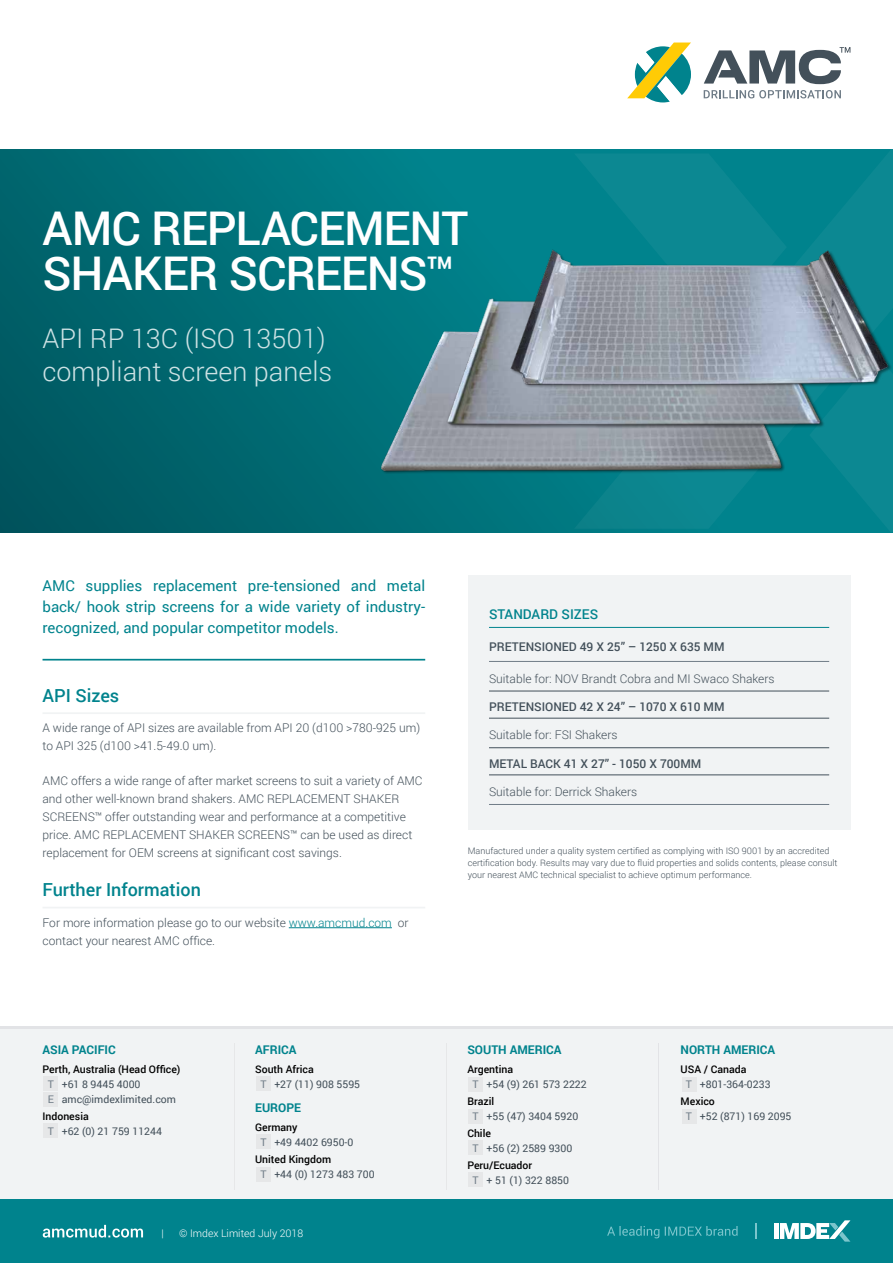
<style>
.page{position:relative;width:893px;height:1263px;background:#fff}
.page>*{position:absolute;margin:0;border:0;box-sizing:border-box;transform-origin:0 0}
.t1{font:500 46.5px/45px "Roboto";letter-spacing:-.02em;color:#fff}
.t2{font:300 27px/33px "Roboto";color:#cde2e4}
.t3{font:500 18px "Roboto";color:#00838d}
.t4{font:15px/21.3px "Roboto";color:#00838d;text-align:justify}
.t5{font:500 13.5px "Roboto";color:#00838d}
.t6{font:300 12px/18px "Roboto";color:#43505a}
.t7{font:500 12px "Roboto";color:#43505a}
.t8{font:700 12px "Roboto";color:#00838d}
.t9{font:10.5px/15px "Roboto";color:#43505a}
.t10{font:300 10.5px "Roboto";color:#fff}
.t11{font:500 10.5px "Roboto";color:#000}
.t12{font:300 9px/12px "Roboto";color:#43505a}
.s1{color:#00838d}
.s2{font-weight:500;color:#000}
.s3{color:#6f7c87}
</style>
<div class="page">
<svg style="left:704px;top:90px;width:137px;height:8px"></svg>
<svg style="left:627px;top:43px;width:64px;height:60px"></svg>
<svg style="left:704px;top:47px;width:146px;height:37px"></svg>
<hr style="left:0;top:1027px;width:893px;height:3px;background:#e2e3e6">
<div style="left:0;top:1030px;width:893px;height:170px;background:#f1f3f4"></div>
<div style="left:682px;top:1077px;width:14px;height:14px;background:#e6e7e8"></div>
<div style="left:682px;top:1109px;width:14px;height:15px;background:#e6e7e8"></div>
<div style="left:43px;top:1076px;width:15px;height:15px;background:#e6e7e8"></div>
<div style="left:43px;top:1123px;width:15px;height:15px;background:#e6e7e8"></div>
<div style="left:256px;top:1134px;width:15px;height:15px;background:#e6e7e8"></div>
<div style="left:43px;top:1092px;width:15px;height:15px;background:#e6e7e8"></div>
<div style="left:256px;top:1076px;width:15px;height:15px;background:#e6e7e8"></div>
<div style="left:256px;top:1167px;width:15px;height:15px;background:#e6e7e8"></div>
<div style="left:468px;top:1172px;width:15px;height:15px;background:#e6e7e8"></div>
<div style="left:468px;top:1140px;width:15px;height:15px;background:#e6e7e8"></div>
<div style="left:468px;top:1108px;width:15px;height:15px;background:#e6e7e8"></div>
<div style="left:468px;top:1077px;width:15px;height:14px;background:#e6e7e8"></div>
<div style="left:0;top:1200px;width:893px;height:63px;background:#00838d"></div>
<svg style="left:755px;top:1223px;width:1px;height:16px"></svg>
<svg style="left:607px;top:1226px;width:131px;height:12px"></svg>
<hr style="left:774px;top:1223px;width:4px;height:16px;background:#fff">
<svg style="left:780px;top:1220px;width:70px;height:21px"></svg>
<hr style="left:658px;top:1043px;width:1px;height:146px;background:#e2e3e6">
<hr style="left:446px;top:1043px;width:1px;height:146px;background:#e6e7e8">
<hr style="left:234px;top:1043px;width:1px;height:146px;background:#e6e7e8">
<svg style="left:43px;top:1225px;width:100px;height:12px"></svg>
<hr style="left:43px;top:659px;width:382px;height:1px;background:#00838d">
<hr style="left:43px;top:712px;width:382px;height:2px;background:#f1f3f4">
<hr style="left:43px;top:907px;width:382px;height:1px;background:#f1f3f4">
<hr style="left:289px;top:927px;width:103px;height:1px;background:#00838d">
<div style="left:0;top:150px;width:893px;height:382px;background:linear-gradient(to right,#006068,#008d97)"></div>
<svg style="left:574px;top:149px;width:319px;height:380px;background:#05848d"></svg>
<svg style="left:809px;top:392px;width:84px;height:139px;background:#078690"></svg>
<svg style="left:574px;top:153px;width:213px;height:86px;background:#078690"></svg>
<div style="left:468px;top:575px;width:382px;height:255px;background:#f1f3f4"></div>
<hr style="left:489px;top:661px;width:340px;height:1px;background:#6f7c87">
<hr style="left:489px;top:804px;width:340px;height:1px;background:#6f7c87">
<hr style="left:489px;top:691px;width:340px;height:1px;background:#43505a">
<hr style="left:489px;top:718px;width:340px;height:1px;background:#43505a">
<hr style="left:489px;top:747px;width:340px;height:1px;background:#43505a">
<hr style="left:489px;top:775px;width:340px;height:1px;background:#43505a">
<hr style="left:489px;top:627px;width:340px;height:1px;background:#00838d">
<img style="left:380px;top:324px;width:407px;height:152px">
<img style="left:441px;top:290px;width:388px;height:144px">
<img style="left:498px;top:239px;width:395px;height:153px">
<h1 class="t1" style="left:43px;top:204px;width:427px">AMC REPLACEMENT<br>SHAKER SCREENS™</h1>
<h2 class="t2" style="left:43px;top:321px;width:291px">API RP 13C (ISO 13501) compliant screen panels</h2>
<p class="t4" style="left:43px;top:574px;width:384px">AMC supplies replacement pre-tensioned and metal back/ hook strip screens for a wide variety of industry&shy;recognized, and popular competitor models.</p>
<h3 class="t3" style="left:43px;top:683px;width:78px">API Sizes</h3>
<p class="t6" style="left:43px;top:719px;width:379px">A wide range of API sizes are available from API 20 (d100 &gt;780-925 um) to API 325 (d100 &gt;41.5-49.0 um).</p>
<p class="t6" style="left:43px;top:772px;width:382px">AMC offers a wide range of after market screens to suit a variety of AMC and other well-known brand shakers. AMC REPLACEMENT SHAKER SCREENS™ offer outstanding wear and performance at a competitive price. AMC REPLACEMENT SHAKER SCREENS™ can be used as direct replacement for OEM screens at significant cost savings.</p>
<h3 class="t3" style="left:43px;top:877px;width:160px">Further Information</h3>
<p class="t6" style="left:43px;top:913px;width:367px">For more information please go to our website <span class="s1">www.amcmud.com</span> or contact your nearest AMC office.</p>
<p class="t8" style="left:43px;top:1041px;width:75px">ASIA PACIFIC</p>
<p class="t9" style="left:48px;top:1061px;width:134px;text-indent:-5px"><span class="s2">Perth, Australia (Head Office)<br></span><span class="s3">T</span> +61 8 9445 4000<br><span class="s3">E</span> amc@imdexlimited.com</p>
<p class="t9" style="left:48px;top:1108px;width:116px;text-indent:-5px"><span class="s2">Indonesia<br></span><span class="s3">T</span> +62 (0) 21 759 11244</p>
<p class="t11" style="left:156px;top:1062px;width:11px">f</p>
<p class="t8" style="left:255px;top:1041px;width:43px">AFRICA</p>
<p class="t9" style="left:260px;top:1061px;width:101px;text-indent:-5px"><span class="s2">South Africa<br></span><span class="s3">T</span> +27 (11) 908 5595</p>
<p class="t8" style="left:255px;top:1099px;width:47px">EUROPE</p>
<p class="t9" style="left:260px;top:1119px;width:95px;text-indent:-5px"><span class="s2">Germany<br></span><span class="s3">T</span> +49 4402 6950-0</p>
<p class="t9" style="left:260px;top:1151px;width:116px;text-indent:-5px"><span class="s2">United Kingdom<br></span><span class="s3">T</span> +44 (0) 1273 483 700</p>
<p class="t10" style="left:161px;top:1226px;width:4px">|</p>
<p class="t10" style="left:179px;top:1226px;width:126px">© Imdex Limited July 2018</p>
<p class="t5" style="left:489px;top:605px;width:111px">STANDARD SIZES</p>
<p class="t7" style="left:489px;top:638px;width:237px">PRETENSIONED 49 X 25” – 1250 X 635 MM</p>
<p class="t6" style="left:489px;top:669px;width:287px">Suitable for: NOV Brandt Cobra and MI Swaco Shakers</p>
<p class="t7" style="left:489px;top:698px;width:237px">PRETENSIONED 42 X 24” – 1070 X 610 MM</p>
<p class="t6" style="left:489px;top:725px;width:130px">Suitable for: FSI Shakers</p>
<p class="t7" style="left:489px;top:755px;width:214px">METAL BACK 41 X 27” - 1050 X 700MM</p>
<p class="t6" style="left:489px;top:782px;width:150px">Suitable for: Derrick Shakers</p>
<p class="t12" style="left:468px;top:844px;width:371px">Manufactured under a quality system certified as complying with ISO 9001 by an accredited certification body. Results may vary due to fluid properties and solids contents, please consult your nearest AMC technical specialist to achieve optimum performance.</p>
<p class="t8" style="left:467px;top:1041px;width:96px">SOUTH AMERICA</p>
<p class="t9" style="left:473px;top:1061px;width:116px;text-indent:-5px"><span class="s2">Argentina<br></span><span class="s3">T</span> +54 (9) 261 573 2222</p>
<p class="t9" style="left:473px;top:1093px;width:107px;text-indent:-5px"><span class="s2">Brazil<br></span><span class="s3">T</span> +55 (47) 3404 5920</p>
<p class="t9" style="left:473px;top:1125px;width:101px;text-indent:-5px"><span class="s2">Chile<br></span><span class="s3">T</span> +56 (2) 2589 9300</p>
<p class="t9" style="left:473px;top:1157px;width:98px;text-indent:-5px"><span class="s2">Peru/Ecuador<br></span><span class="s3">T</span> + 51 (1) 322 8850</p>
<p class="t8" style="left:681px;top:1041px;width:96px">NORTH AMERICA</p>
<p class="t9" style="left:686px;top:1061px;width:86px;text-indent:-5px"><span class="s2">USA / Canada<br></span><span class="s3">T</span> +801-364-0233</p>
<p class="t9" style="left:686px;top:1093px;width:107px;text-indent:-5px"><span class="s2">Mexico<br></span><span class="s3">T</span> +52 (871) 169 2095</p>
</div>
